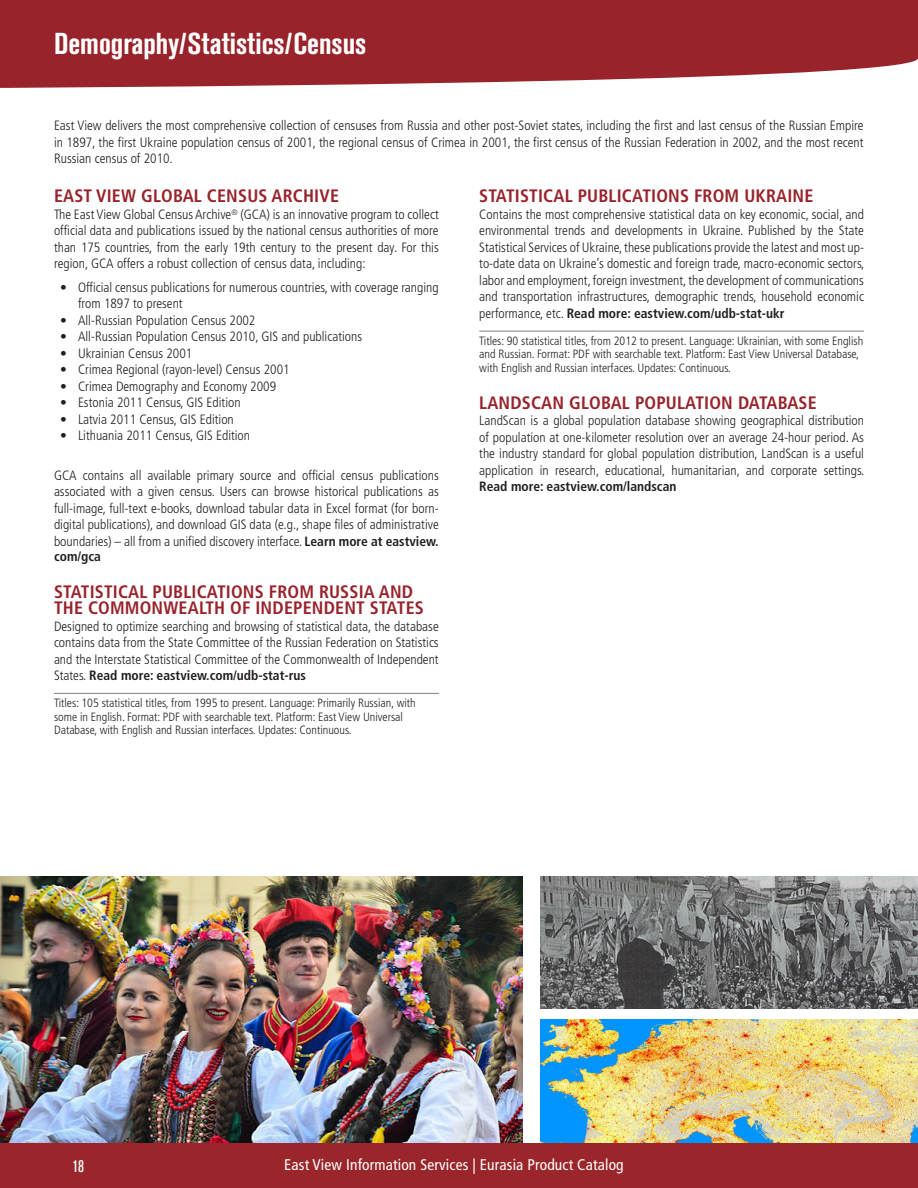
<style>
.page{position:relative;width:918px;height:1188px;background:#fff}
.page>*{position:absolute;margin:0;border:0;box-sizing:border-box;transform-origin:0 0}
.Page_Title{font:700 condensed 30px "Akzidenz Grotesk BE";color:#fff}
.Resource_Title_Bold{font:700 condensed 18px/16.5px "Frutiger LT Std";letter-spacing:.01em;color:#98232b}
.t1{font:500 condensed 16.8px "Akzidenz Grotesk BE";color:#fff}
.t2{font:condensed 15.45px "Frutiger LT Std";letter-spacing:.01em;color:#fff}
.Body_Copy{font:300 condensed 13.5px/16.5px "Frutiger LT Std";color:#231f20;text-align:justify}
.Body_Copy-2{font:700 condensed 13.5px "Frutiger LT Std";color:#231f20}
.Database_features{font:300 condensed 12px/13.5px "Frutiger LT Std";color:#231f20}
.s1{font-weight:700}
</style>
<div class="page">
<hr style="left:54px;top:693px;width:385px;height:1px;background:#808083">
<hr style="left:479px;top:331px;width:385px;height:1px;background:#808083">
<img style="left:0;top:877px;width:523px;height:266px">
<img style="left:541px;top:876px;width:377px;height:132px">
<img style="left:541px;top:1020px;width:377px;height:123px">
<img style="left:917px;top:882px;width:1px;height:260px">
<div style="left:0;top:1143px;width:918px;height:45px;background:#9a262b"></div>
<svg style="left:0;top:0;width:918px;height:88px;background:#a0353c"></svg>
<p class="Page_Title" style="left:54px;top:26px;width:314px">Demography/Statistics/Census</p>
<p class="Body_Copy" style="left:54px;top:117px;width:811px">East View delivers the most comprehensive collection of censuses from Russia and other post-Soviet states, including the first and last census of the Russian Empire in 1897, the first Ukraine population census of 2001, the regional census of Crimea in 2001, the first census of the Russian Federation in 2002, and the most recent Russian census of 2010.</p>
<p class="Resource_Title_Bold" style="left:54px;top:188px;width:287px">EAST VIEW GLOBAL CENSUS ARCHIVE</p>
<p class="Body_Copy" style="left:54px;top:206px;width:386px">The East View Global Census Archive<sup>®</sup> (GCA) is an innovative program to collect official data and publications issued by the national census authorities of more than 175 countries, from the early 19th century to the present day. For this region, GCA offers a robust collection of census data, including:</p>
<p class="Body_Copy" style="left:78px;top:279px;width:362px;text-indent:-18px">• Official census publications for numerous countries, with coverage ranging from 1897 to present</p>
<p class="Body_Copy" style="left:60px;top:312px;width:197px">• All-Russian Population Census 2002</p>
<p class="Body_Copy" style="left:60px;top:329px;width:304px">• All-Russian Population Census 2010, GIS and publications</p>
<p class="Body_Copy" style="left:60px;top:345px;width:134px">• Ukrainian Census 2001</p>
<p class="Body_Copy" style="left:60px;top:362px;width:231px">• Crimea Regional (rayon-level) Census 2001</p>
<p class="Body_Copy" style="left:60px;top:378px;width:218px">• Crimea Demography and Economy 2009</p>
<p class="Body_Copy" style="left:60px;top:395px;width:182px">• Estonia 2011 Census, GIS Edition</p>
<p class="Body_Copy" style="left:60px;top:411px;width:175px">• Latvia 2011 Census, GIS Edition</p>
<p class="Body_Copy" style="left:60px;top:428px;width:192px">• Lithuania 2011 Census, GIS Edition</p>
<p class="Body_Copy" style="left:54px;top:467px;width:386px">GCA contains all available primary source and official census publications associated with a given census. Users can browse historical publications as full-image, full-text e-books, download tabular data in Excel format (for born&shy;digital publications), and download GIS data (e.g., shape files of administrative boundaries) – all from a unified discovery interface. <span class="s1">Learn more at eastview.</span></p>
<p class="Body_Copy-2" style="left:54px;top:548px;width:49px">com/gca</p>
<p class="Resource_Title_Bold" style="left:54px;top:583px;width:371px">STATISTICAL PUBLICATIONS FROM RUSSIA AND<br>THE COMMONWEALTH OF INDEPENDENT STATES</p>
<p class="Body_Copy" style="left:54px;top:618px;width:386px">Designed to optimize searching and browsing of statistical data, the database contains data from the State Committee of the Russian Federation on Statistics and the Interstate Statistical Committee of the Commonwealth of Independent States. <span class="s1">Read more: eastview.com/udb-stat-rus</span></p>
<p class="Database_features" style="left:54px;top:697px;width:363px">Titles: 105 statistical titles, from 1995 to present. Language: Primarily Russian, with some in English. Format: PDF with searchable text. Platform: East View Universal<br>Database, with English and Russian interfaces. Updates: Continuous.</p>
<p class="Resource_Title_Bold" style="left:479px;top:188px;width:336px">STATISTICAL PUBLICATIONS FROM UKRAINE</p>
<p class="Body_Copy" style="left:479px;top:206px;width:387px">Contains the most comprehensive statistical data on key economic, social, and environmental trends and developments in Ukraine. Published by the State Statistical Services of Ukraine, these publications provide the latest and most up&shy;to-date data on Ukraine’s domestic and foreign trade, macro-economic sectors, labor and employment, foreign investment, the development of communications and transportation infrastructures, demographic trends, household economic performance, etc. <span class="s1">Read more: eastview.com/udb-stat-ukr</span></p>
<p class="Database_features" style="left:479px;top:334px;width:386px">Titles: 90 statistical titles, from 2012 to present. Language: Ukrainian, with some English and Russian. Format: PDF with searchable text. Platform: East View Universal Database, with English and Russian interfaces. Updates: Continuous.</p>
<p class="Resource_Title_Bold" style="left:479px;top:394px;width:339px">LANDSCAN GLOBAL POPULATION DATABASE</p>
<p class="Body_Copy" style="left:479px;top:413px;width:387px">LandScan is a global population database showing geographical distribution of population at one-kilometer resolution over an average 24-hour period. As the industry standard for global population distribution, LandScan is a useful application in research, educational, humanitarian, and corporate settings.<br><span class="s1">Read more: eastview.com/landscan</span></p>
<p class="t1" style="left:72px;top:1157px;width:13px">18</p>
<p class="t2" style="left:284px;top:1156px;width:341px">East View Information Services | Eurasia Product Catalog</p>
</div>
